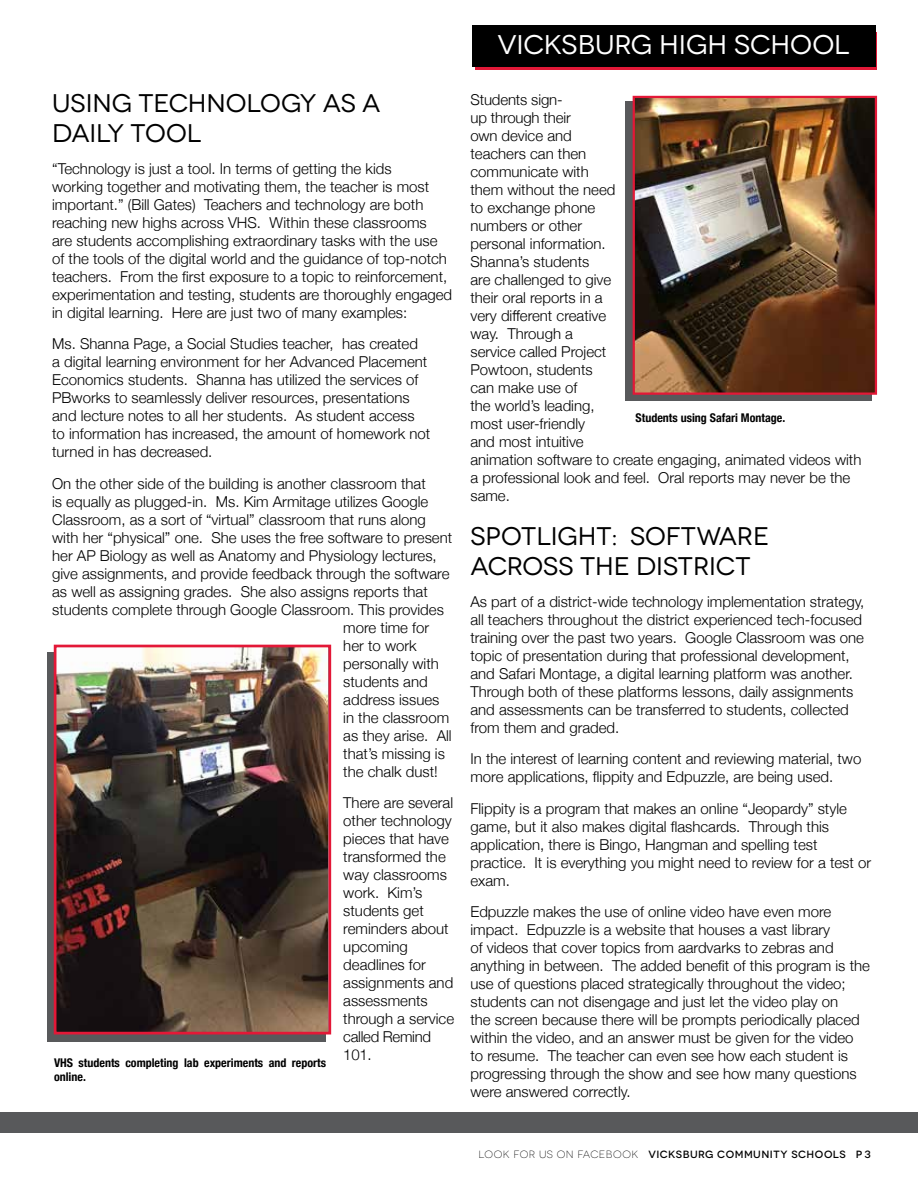
<style>
.page{position:relative;width:918px;height:1188px;background:#fff}
.page>*{position:absolute;margin:0;border:0;box-sizing:border-box;transform-origin:0 0}
.t1{font:27px "Novecentowide";letter-spacing:-.005em;color:#fff}
.t2{font:25.5px/30.6px "Novecentowide";color:#000}
.t3{font:300 15px/18px "Helvetica Neue";color:#000}
.t4{font:700 condensed 12px/14.4px "Helvetica Neue";color:#000}
.t5{font:500 10.5px "Novecentowide";letter-spacing:.045em;color:#000}
.s1{font-weight:300}
</style>
<div class="page">
<div style="left:0;top:1112px;width:918px;height:21px;background:#58595b"></div>
<svg style="left:47px;top:652px;width:279px;height:390px;background:#5e5559"></svg>
<img style="left:58px;top:649px;width:269px;height:381px">
<div style="left:54px;top:645px;width:277px;height:389px;border:3px solid #e31837"></div>
<div style="left:625px;top:102px;width:247px;height:299px;background:#58595b"></div>
<img style="left:636px;top:99px;width:238px;height:293px">
<div style="left:633px;top:96px;width:244px;height:299px;border:2px solid #e31837"></div>
<div style="left:475px;top:32px;width:402px;height:38px;background:#e31837"></div>
<div style="left:472px;top:25px;width:403px;height:42px;background:#000"></div>
<h2 class="t2" style="left:52px;top:88px;width:330px">USING TECHNOLOGY AS A<br>DAILY TOOL</h2>
<p class="t3" style="left:52px;top:159px;width:402px">“Technology is just a tool. In terms of getting the kids<br>working together and motivating them, the teacher is most important.” (Bill Gates) Teachers and technology are both reaching new highs across VHS. Within these classrooms<br>are students accomplishing extraordinary tasks with the use of the tools of the digital world and the guidance of top-notch teachers. From the first exposure to a topic to reinforcement, experimentation and testing, students are thoroughly engaged in digital learning. Here are just two of many examples:</p>
<p class="t3" style="left:52px;top:334px;width:380px">Ms. Shanna Page, a Social Studies teacher, has created<br>a digital learning environment for her Advanced Placement Economics students. Shanna has utilized the services of PBworks to seamlessly deliver resources, presentations and lecture notes to all her students. As student access to information has increased, the amount of homework not turned in has decreased.</p>
<p class="t3" style="left:52px;top:474px;width:375px">On the other side of the building is another classroom that</p>
<p class="t3" style="left:52px;top:492px;width:378px">is equally as plugged-in. Ms. Kim Armitage utilizes Google</p>
<p class="t3" style="left:52px;top:510px;width:375px">Classroom, as a sort of “virtual” classroom that runs along</p>
<p class="t3" style="left:52px;top:528px;width:402px">with her “physical” one. She uses the free software to present</p>
<p class="t3" style="left:52px;top:546px;width:386px">her AP Biology as well as Anatomy and Physiology lectures,</p>
<p class="t3" style="left:52px;top:564px;width:399px">give assignments, and provide feedback through the software</p>
<p class="t3" style="left:52px;top:582px;width:377px">as well as assigning grades. She also assigns reports that</p>
<p class="t3" style="left:52px;top:600px;width:393px">students complete through Google Classroom. This provides</p>
<p class="t3" style="left:343px;top:618px;width:87px">more time for</p>
<p class="t3" style="left:343px;top:636px;width:75px">her to work</p>
<p class="t3" style="left:343px;top:654px;width:97px">personally with</p>
<p class="t3" style="left:343px;top:672px;width:86px">students and</p>
<p class="t3" style="left:343px;top:690px;width:98px">address issues</p>
<p class="t3" style="left:343px;top:708px;width:107px">in the classroom</p>
<p class="t3" style="left:343px;top:726px;width:110px">as they arise. All</p>
<p class="t3" style="left:343px;top:744px;width:103px">that’s missing is</p>
<p class="t3" style="left:343px;top:762px;width:96px">the chalk dust!</p>
<p class="t3" style="left:343px;top:793px;width:112px">There are several other technology pieces that have transformed the way classrooms work. Kim’s students get reminders about upcoming deadlines for assignments and assessments through a service called Remind<br>101.</p>
<p class="t4" style="left:54px;top:1055px;width:274px">VHS students completing lab experiments and reports online.</p>
<h1 class="t1" style="left:497px;top:28px;width:354px">VICKSBURG HIGH SCHOOL</h1>
<p class="t3" style="left:470px;top:89px;width:392px">Students sign-<br>up through their<br>own device and<br>teachers can then<br>communicate with<br>them without the need<br>to exchange phone<br>numbers or other<br>personal information.<br>Shanna’s students<br>are challenged to give<br>their oral reports in a<br>very different creative<br>way. Through a<br>service called Project<br>Powtoon, students<br>can make use of<br>the world’s leading,<br>most user-friendly<br>and most intuitive<br>animation software to create engaging, animated videos with a professional look and feel. Oral reports may never be the same.</p>
<h2 class="t2" style="left:470px;top:521px;width:300px">SPOTLIGHT: SOFTWARE<br>ACROSS THE DISTRICT</h2>
<p class="t3" style="left:470px;top:592px;width:395px">As part of a district-wide technology implementation strategy, all teachers throughout the district experienced tech-focused training over the past two years. Google Classroom was one topic of presentation during that professional development, and Safari Montage, a digital learning platform was another.<br>Through both of these platforms lessons, daily assignments and assessments can be transferred to students, collected from them and graded.</p>
<p class="t3" style="left:470px;top:749px;width:392px">In the interest of learning content and reviewing material, two more applications, flippity and Edpuzzle, are being used.</p>
<p class="t3" style="left:470px;top:799px;width:402px">Flippity is a program that makes an online “Jeopardy” style game, but it also makes digital flashcards. Through this application, there is Bingo, Hangman and spelling test practice. It is everything you might need to review for a test or exam.</p>
<p class="t3" style="left:470px;top:902px;width:401px">Edpuzzle makes the use of online video have even more impact. Edpuzzle is a website that houses a vast library<br>of videos that cover topics from aardvarks to zebras and anything in between. The added benefit of this program is the use of questions placed strategically throughout the video; students can not disengage and just let the video play on<br>the screen because there will be prompts periodically placed within the video, and an answer must be given for the video to resume. The teacher can even see how each student is progressing through the show and see how many questions were answered correctly.</p>
<p class="t4" style="left:636px;top:410px;width:151px">Students using Safari Montage.</p>
<p class="t5" style="left:478px;top:1148px;width:394px"><span class="s1">LOOK FOR US ON FACEBOOK</span> VICKSBURG COMMUNITY SCHOOLS P 3</p>
</div>
